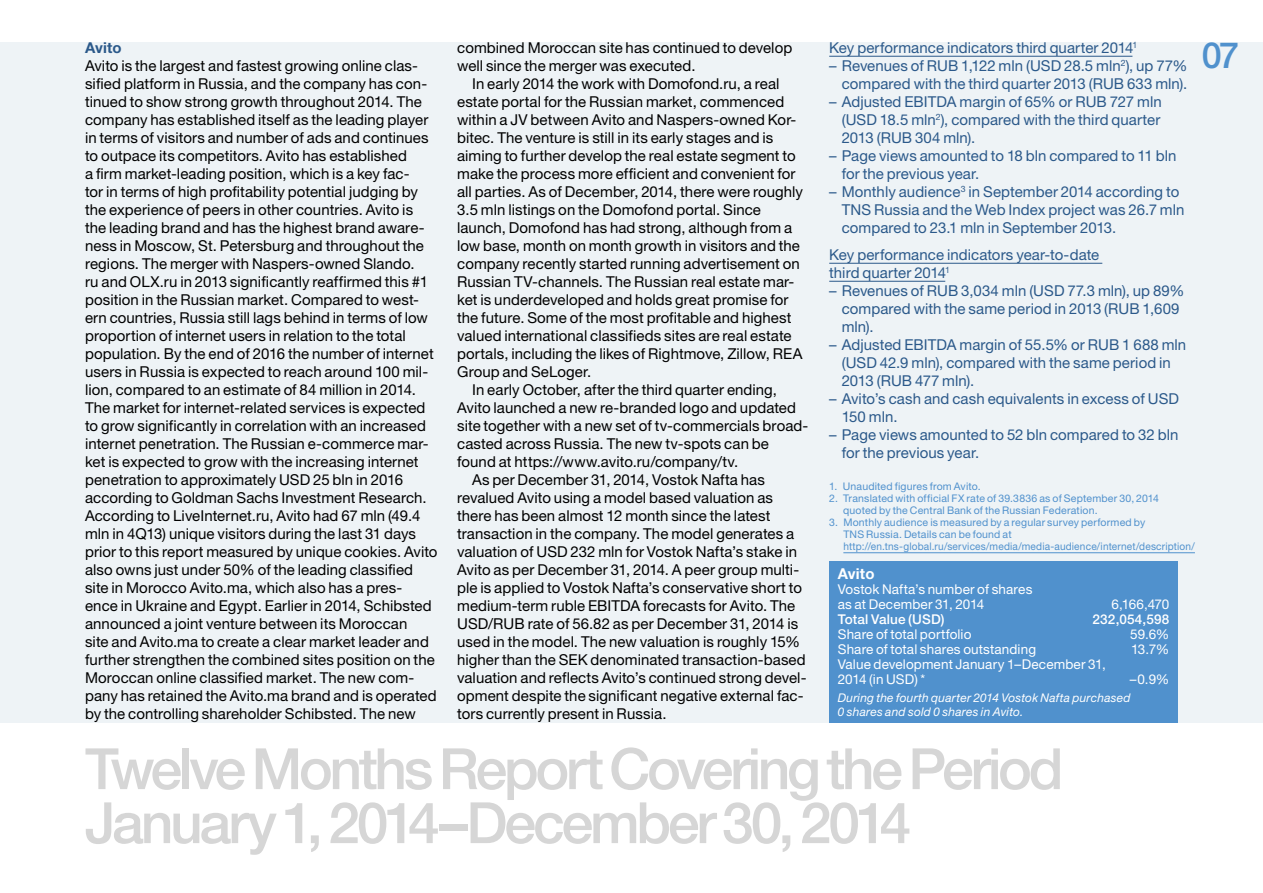
<style>
.page{position:relative;width:1263px;height:893px;background:#fff}
.page>*{position:absolute;margin:0;border:0;box-sizing:border-box;transform-origin:0 0}
.t1{font:500 57px/54px "Helvetica Neue LT Std";letter-spacing:-.06em;color:#d6d6d6}
.t2{font:500 36px "Helvetica Neue LT Std";color:#5091cd}
.t3{font:15px/18px "Helvetica Neue LT Std";letter-spacing:.005em;color:#000}
.t4{font:15px/18px "Helvetica Neue LT Std";letter-spacing:.005em;color:#2b598a}
.t5{font:700 15px "Helvetica Neue LT Std";letter-spacing:.01em;color:#2b598a}
.t6{font:700 15px "Helvetica Neue LT Std";letter-spacing:.01em;color:#fff}
.t7{font:13.5px/15px "Helvetica Neue LT Std";letter-spacing:.01em;color:#fff}
.t8{font:500 13.5px "Helvetica Neue LT Std";letter-spacing:.01em;color:#fff}
.t9{font:italic 12px/13.5px "Helvetica Neue LT Std";letter-spacing:.02em;color:#fff}
.t10{font:10.5px/12px "Helvetica Neue LT Std";letter-spacing:.02em;color:#5091cd}
</style>
<div class="page">
<div style="left:0;top:43px;width:1263px;height:680px;background:#eef3f6"></div>
<hr style="left:829px;top:56px;width:303px;height:1px;background:#2b598a">
<hr style="left:829px;top:263px;width:273px;height:1px;background:#2b598a">
<hr style="left:829px;top:281px;width:116px;height:1px;background:#2b598a">
<div style="left:829px;top:561px;width:349px;height:162px;background:#5091cd"></div>
<hr style="left:843px;top:552px;width:352px;height:1px;background:#5091cd">
<p class="t5" style="left:85px;top:39px;width:38px">Avito</p>
<p class="t3" style="left:85px;top:57px;width:354px">Avito is the largest and fastest growing online clas&shy;sified platform in Russia, and the company has con&shy;tinued to show strong growth throughout 2014. The company has established itself as the leading player in terms of visitors and number of ads and continues to outpace its competitors. Avito has established<br>a firm market-leading position, which is a key fac-<br>tor in terms of high profitability potential judging by the experience of peers in other countries. Avito is the leading brand and has the highest brand aware&shy;ness in Moscow, St. Petersburg and throughout the regions. The merger with Naspers-owned Slando.<br>ru and OLX.ru in 2013 significantly reaffirmed this #1 position in the Russian market. Compared to west&shy;ern countries, Russia still lags behind in terms of low proportion of internet users in relation to the total population. By the end of 2016 the number of internet users in Russia is expected to reach around 100 mil&shy;lion, compared to an estimate of 84 million in 2014.<br>The market for internet-related services is expected to grow significantly in correlation with an increased internet penetration. The Russian e-commerce mar&shy;ket is expected to grow with the increasing internet penetration to approximately USD 25 bln in 2016 according to Goldman Sachs Investment Research.<br>According to LiveInternet.ru, Avito had 67 mln (49.4 mln in 4Q13) unique visitors during the last 31 days prior to this report measured by unique cookies. Avito also owns just under 50% of the leading classified site in Morocco Avito.ma, which also has a pres&shy;ence in Ukraine and Egypt. Earlier in 2014, Schibsted announced a joint venture between its Moroccan<br>site and Avito.ma to create a clear market leader and further strengthen the combined sites position on the Moroccan online classified market. The new com&shy;pany has retained the Avito.ma brand and is operated by the controlling shareholder Schibsted. The new</p>
<p class="t3" style="left:457px;top:39px;width:337px">combined Moroccan site has continued to develop well since the merger was executed.</p>
<p class="t3" style="left:472px;top:75px;width:309px">In early 2014 the work with Domofond.ru, a real</p>
<p class="t3" style="left:457px;top:93px;width:329px">estate portal for the Russian market, commenced</p>
<p class="t3" style="left:457px;top:111px;width:341px">within a JV between Avito and Naspers-owned Kor-</p>
<p class="t3" style="left:457px;top:129px;width:318px">bitec. The venture is still in its early stages and is</p>
<p class="t3" style="left:457px;top:147px;width:340px">aiming to further develop the real estate segment to</p>
<p class="t3" style="left:457px;top:165px;width:340px">make the process more efficient and convenient for</p>
<p class="t3" style="left:457px;top:183px;width:347px">all parties. As of December, 2014, there were roughly</p>
<p class="t3" style="left:457px;top:201px;width:305px">3.5 mln listings on the Domofond portal. Since</p>
<p class="t3" style="left:457px;top:219px;width:337px">launch, Domofond has had strong, although from a</p>
<p class="t3" style="left:457px;top:237px;width:344px">low base, month on month growth in visitors and the</p>
<p class="t3" style="left:457px;top:255px;width:344px">company recently started running advertisement on</p>
<p class="t3" style="left:457px;top:273px;width:339px">Russian TV-channels. The Russian real estate mar-</p>
<p class="t3" style="left:457px;top:291px;width:333px">ket is underdeveloped and holds great promise for</p>
<p class="t3" style="left:457px;top:309px;width:336px">the future. Some of the most profitable and highest</p>
<p class="t3" style="left:457px;top:327px;width:336px">valued international classifieds sites are real estate</p>
<p class="t3" style="left:457px;top:345px;width:347px">portals, including the likes of Rightmove, Zillow, REA</p>
<p class="t3" style="left:457px;top:363px;width:136px">Group and SeLoger.</p>
<p class="t3" style="left:472px;top:381px;width:306px">In early October, after the third quarter ending,</p>
<p class="t3" style="left:457px;top:399px;width:340px">Avito launched a new re-branded logo and updated</p>
<p class="t3" style="left:457px;top:417px;width:353px">site together with a new set of tv-commercials broad-</p>
<p class="t3" style="left:457px;top:435px;width:313px">casted across Russia. The new tv-spots can be</p>
<p class="t3" style="left:457px;top:453px;width:283px">found at https://www.avito.ru/company/tv.</p>
<p class="t3" style="left:472px;top:471px;width:294px">As per December 31, 2014, Vostok Nafta has</p>
<p class="t3" style="left:457px;top:489px;width:317px">revalued Avito using a model based valuation as</p>
<p class="t3" style="left:457px;top:507px;width:315px">there has been almost 12 month since the latest</p>
<p class="t3" style="left:457px;top:525px;width:339px">transaction in the company. The model generates a</p>
<p class="t3" style="left:457px;top:543px;width:341px">valuation of USD 232 mln for Vostok Nafta’s stake in</p>
<p class="t3" style="left:457px;top:561px;width:343px">Avito as per December 31, 2014. A peer group multi-</p>
<p class="t3" style="left:457px;top:579px;width:346px">ple is applied to Vostok Nafta’s conservative short to</p>
<p class="t3" style="left:457px;top:597px;width:340px">medium-term ruble EBITDA forecasts for Avito. The</p>
<p class="t3" style="left:457px;top:615px;width:343px">USD/RUB rate of 56.82 as per December 31, 2014 is</p>
<p class="t3" style="left:457px;top:633px;width:345px">used in the model. The new valuation is roughly 15%</p>
<p class="t3" style="left:457px;top:651px;width:350px">higher than the SEK denominated transaction-based</p>
<p class="t3" style="left:457px;top:669px;width:351px">valuation and reflects Avito’s continued strong devel-</p>
<p class="t3" style="left:457px;top:687px;width:348px">opment despite the significant negative external fac-</p>
<p class="t3" style="left:457px;top:705px;width:211px">tors currently present in Russia.</p>
<p class="t4" style="left:829px;top:39px;width:310px">Key performance indicators third quarter 2014<sup>1</sup></p>
<p class="t4" style="left:829px;top:57px;width:360px;text-align:right">– Revenues of RUB 1,122 mln (USD 28.5 mln<sup>2</sup>), up 77% compared with the third quarter 2013 (RUB 633 mln).</p>
<p class="t4" style="left:842px;top:93px;width:321px;text-align:justify;text-indent:-12px">– Adjusted EBITDA margin of 65% or RUB 727 mln (USD 18.5 mln<sup>2</sup>), compared with the third quarter 2013 (RUB 304 mln).</p>
<p class="t4" style="left:842px;top:147px;width:336px;text-indent:-12px">– Page views amounted to 18 bln compared to 11 bln for the previous year.</p>
<p class="t4" style="left:842px;top:183px;width:344px;text-indent:-12px">– Monthly audience<sup>3</sup> in September 2014 according to<br>TNS Russia and the Web Index project was 26.7 mln compared to 23.1 mln in September 2013.</p>
<p class="t4" style="left:829px;top:246px;width:272px">Key performance indicators year-to-date third quarter 2014<sup>1</sup></p>
<p class="t4" style="left:842px;top:282px;width:344px;text-indent:-12px">– Revenues of RUB 3,034 mln (USD 77.3 mln), up 89% compared with the same period in 2013 (RUB 1,609 mln).</p>
<p class="t4" style="left:842px;top:336px;width:346px;text-indent:-12px">– Adjusted EBITDA margin of 55.5% or RUB 1 688 mln (USD 42.9 mln), compared with the same period in<br>2013 (RUB 477 mln).</p>
<p class="t4" style="left:842px;top:390px;width:339px;text-indent:-12px">– Avito’s cash and cash equivalents in excess of USD<br>150 mln.</p>
<p class="t4" style="left:842px;top:426px;width:338px;text-indent:-12px">– Page views amounted to 52 bln compared to 32 bln for the previous year.</p>
<h2 class="t2" style="left:1202px;top:34px;width:39px">07</h2>
<p class="t10" style="left:829px;top:480px;width:153px">1. Unaudited figures from Avito.</p>
<p class="t10" style="left:843px;top:492px;width:317px;text-indent:-14px">2. Translated with official FX rate of 39.3836 as of September 30, 2014 quoted by the Central Bank of the Russian Federation.</p>
<p class="t10" style="left:843px;top:516px;width:353px;text-indent:-14px">3. Monthly audience is measured by a regular survey performed by<br>TNS Russia. Details can be found at http://en.tns-global.ru/services/media/media-audience/internet/description/</p>
<p class="t6" style="left:838px;top:565px;width:38px">Avito</p>
<p class="t7" style="left:838px;top:582px;width:196px">Vostok Nafta’s number of shares as at December 31, 2014</p>
<p class="t7" style="left:1111px;top:597px;width:59px">6,166,470</p>
<p class="t8" style="left:838px;top:611px;width:108px">Total Value (USD)</p>
<p class="t8" style="left:1092px;top:611px;width:78px">232,054,598</p>
<p class="t7" style="left:838px;top:627px;width:135px">Share of total portfolio</p>
<p class="t7" style="left:1130px;top:627px;width:41px">59.6%</p>
<p class="t7" style="left:838px;top:642px;width:200px">Share of total shares outstanding</p>
<p class="t7" style="left:1131px;top:642px;width:40px">13.7%</p>
<p class="t7" style="left:838px;top:657px;width:270px">Value development January 1–December 31,<br>2014 (in USD) *</p>
<p class="t7" style="left:1130px;top:672px;width:41px">–0.9%</p>
<p class="t9" style="left:838px;top:691px;width:294px">During the fourth quarter 2014 Vostok Nafta purchased<br>0 shares and sold 0 shares in Avito.</p>
<h1 class="t1" style="left:85px;top:741px;width:980px">Twelve Months Report Covering the Period<br>January 1, 2014–December 30, 2014</h1>
</div>
